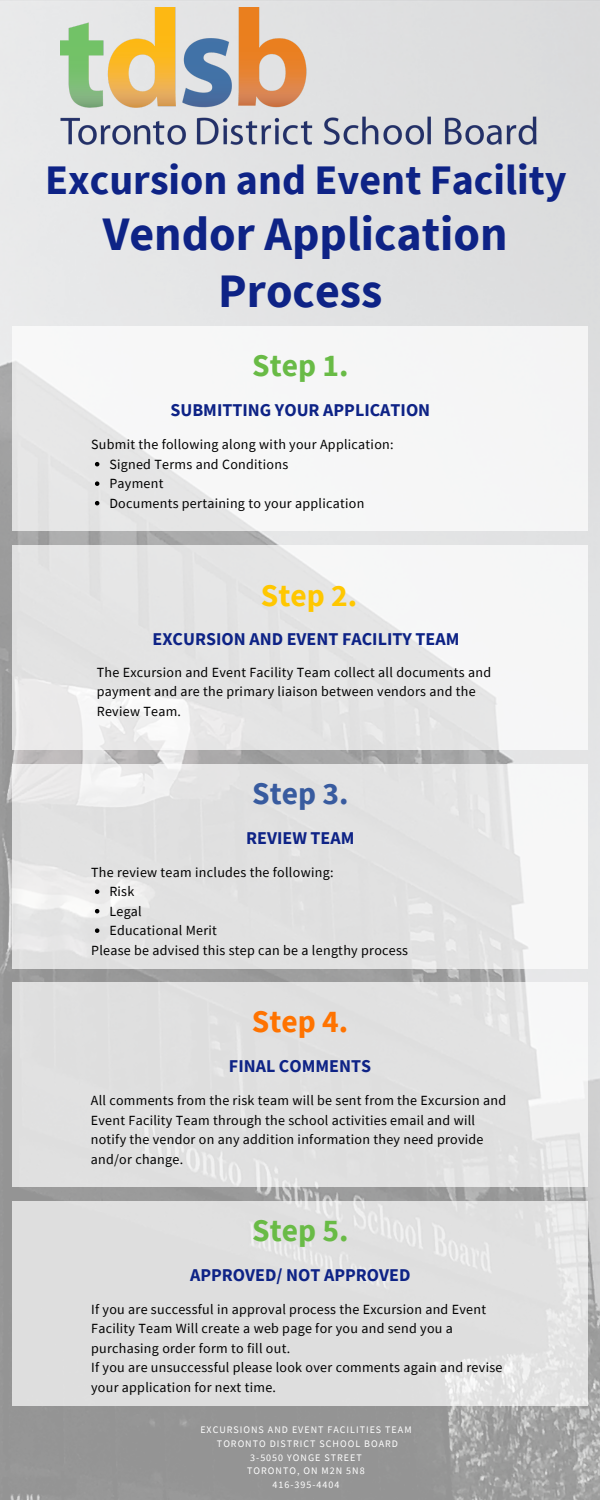
<style>
.page{position:relative;width:600px;height:1500px;background:#fff}
.page>*{position:absolute;margin:0;border:0;box-sizing:border-box;transform-origin:0 0}
.t1{font:700 48px/57px "Source Sans Pro";color:#0e2386;text-align:center}
.t2{font:700 42px "Source Sans Pro";color:#0e2386}
.t3{font:700 31.5px "Source Sans Pro";color:#69bb46}
.t4{font:700 31.5px "Source Sans Pro";color:#ffc700}
.t5{font:700 31.5px "Source Sans Pro";color:#385b9f}
.t6{font:700 31.5px "Source Sans Pro";color:#ff7300}
.t7{font:700 18px "Source Sans Pro";color:#0e2386}
.t8{font:14px/19.5px "Source Sans Pro";letter-spacing:.02em;color:#000}
.t9{font:10px/13.8px "Source Sans Pro";letter-spacing:.1em;color:#fff;text-align:center}
</style>
<div class="page">
<img style="left:0;top:0;width:600px;height:1500px">
<div style="left:13px;top:327px;width:575px;height:204px;background:linear-gradient(to right,#eee,#f8f8f9)"></div>
<svg style="left:95px;top:462px;width:4px;height:4px"></svg>
<svg style="left:95px;top:481px;width:4px;height:5px"></svg>
<svg style="left:95px;top:501px;width:4px;height:4px"></svg>
<svg style="left:12px;top:545px;width:576px;height:205px;fill:#e5e5e6"></svg>
<svg style="left:13px;top:764px;width:575px;height:205px;fill:#e2e2e2"></svg>
<svg style="left:95px;top:889px;width:4px;height:5px"></svg>
<svg style="left:95px;top:909px;width:4px;height:4px"></svg>
<svg style="left:95px;top:928px;width:4px;height:5px"></svg>
<svg style="left:13px;top:982px;width:575px;height:205px;background:#e1e1e2"></svg>
<div style="left:12px;top:1201px;width:576px;height:205px;background:#dedede"></div>
<div style="left:60px;top:148px;width:480px;height:6px;background:#e1e2e3"></div>
<img style="left:36px;top:3px;width:530px;height:145px">
<h1 class="t2" style="left:45px;top:152px;width:523px">Excursion and Event Facility</h1>
<h1 class="t1" style="left:103px;top:204px;width:406px">Vendor Application<br>Process</h1>
<h2 class="t3" style="left:252px;top:345px;width:98px">Step 1.</h2>
<h3 class="t7" style="left:170px;top:399px;width:261px">SUBMITTING YOUR APPLICATION</h3>
<p class="t8" style="left:91px;top:434px;width:304px">Submit the following along with your Application:</p>
<p class="t8" style="left:109px;top:454px;width:180px">Signed Terms and Conditions</p>
<p class="t8" style="left:109px;top:473px;width:56px">Payment</p>
<p class="t8" style="left:109px;top:493px;width:257px">Documents pertaining to your application</p>
<h2 class="t4" style="left:261px;top:575px;width:98px">Step 2.</h2>
<h3 class="t7" style="left:153px;top:627px;width:308px">EXCURSION AND EVENT FACILITY TEAM</h3>
<p class="t8" style="left:97px;top:662px;width:396px">The Excursion and Event Facility Team collect all documents and payment and are the primary liaison between vendors and the<br>Review Team.</p>
<h2 class="t5" style="left:252px;top:773px;width:98px">Step 3.</h2>
<h3 class="t7" style="left:246px;top:826px;width:110px">REVIEW TEAM</h3>
<p class="t8" style="left:91px;top:862px;width:244px">The review team includes the following:</p>
<p class="t8" style="left:109px;top:881px;width:27px">Risk</p>
<p class="t8" style="left:109px;top:901px;width:34px">Legal</p>
<p class="t8" style="left:109px;top:920px;width:109px">Educational Merit</p>
<p class="t8" style="left:91px;top:940px;width:318px">Please be advised this step can be a lengthy process</p>
<h2 class="t6" style="left:252px;top:1001px;width:98px">Step 4.</h2>
<h3 class="t7" style="left:229px;top:1055px;width:144px">FINAL COMMENTS</h3>
<p class="t8" style="left:91px;top:1090px;width:417px">All comments from the risk team will be sent from the Excursion and Event Facility Team through the school activities email and will notify the vendor on any addition information they need provide and/or change.</p>
<h2 class="t3" style="left:252px;top:1210px;width:98px">Step 5.</h2>
<h3 class="t7" style="left:190px;top:1264px;width:222px">APPROVED/ NOT APPROVED</h3>
<p class="t8" style="left:91px;top:1299px;width:413px">If you are successful in approval process the Excursion and Event Facility Team Will create a web page for you and send you a purchasing order form to fill out.<br>If you are unsuccessful please look over comments again and revise your application for next time.</p>
<p class="t9" style="left:200px;top:1422px;width:213px">EXCURSIONS AND EVENT FACILITIES TEAM<br>TORONTO DISTRICT SCHOOL BOARD</p>
<p class="t9" style="left:250px;top:1450px;width:113px">3-5050 YONGE STREET</p>
<p class="t9" style="left:247px;top:1464px;width:119px">TORONTO, ON M2N 5N8</p>
<p class="t9" style="left:273px;top:1478px;width:68px">416-395-4404</p>
</div>
